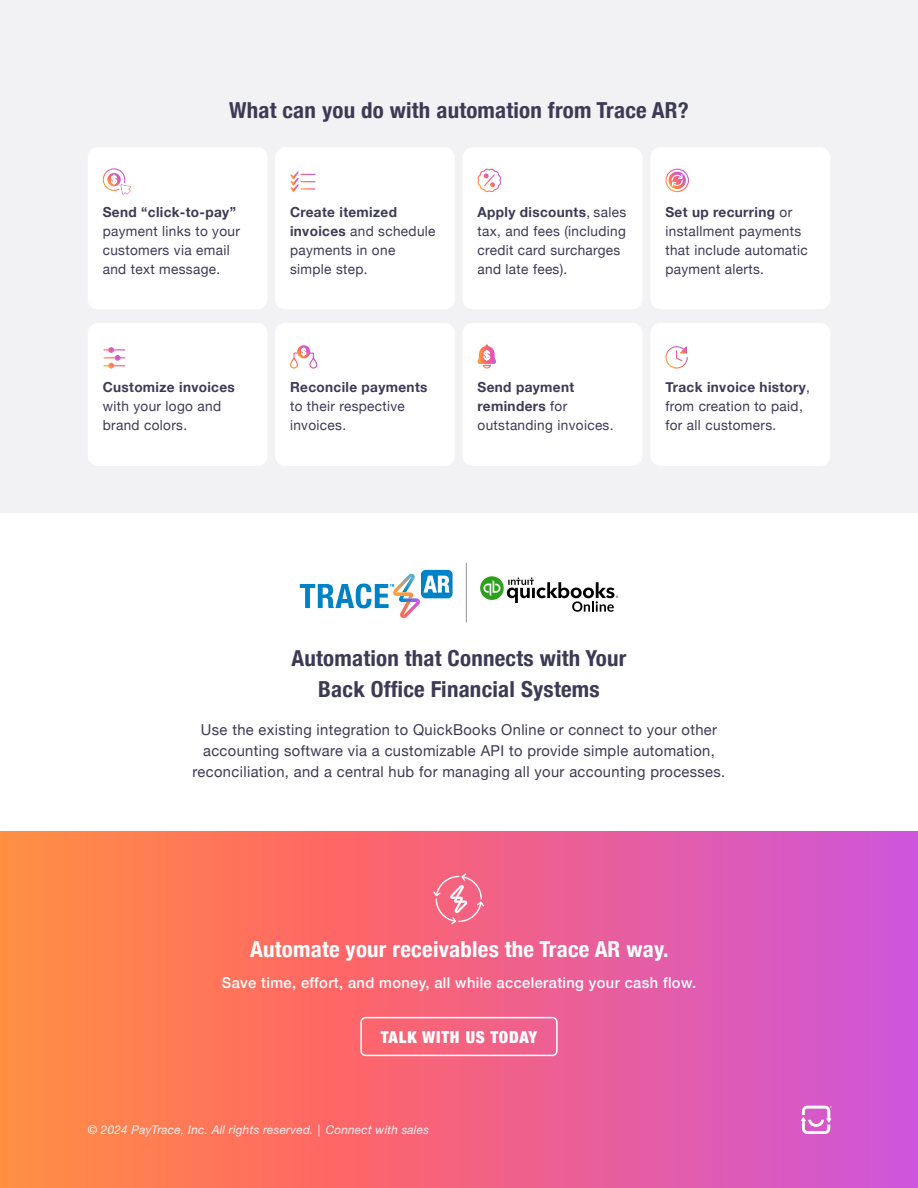
<style>
.page{position:relative;width:918px;height:1188px;background:#fff}
.page>*{position:absolute;margin:0;border:0;box-sizing:border-box;transform-origin:0 0}
.t1{font:700 condensed 22.05px/30px "Helvetica Neue";letter-spacing:.01em;color:#3c3a55;text-align:center;scale:1.04 1}
.t2{font:700 condensed 22.05px "Helvetica Neue";letter-spacing:.01em;color:#fff;scale:1.04 1}
.t3{font:900 condensed 16.5px "Helvetica Neue";letter-spacing:.05em;color:#fff}
.t4{font:15px/21.3px "Helvetica Neue";letter-spacing:.025em;color:#3c3a55;text-align:center}
.t5{font:500 15px "Helvetica Neue";letter-spacing:.025em;color:#fff}
.t6{font:13.8px/19px "Helvetica Neue";letter-spacing:.025em;color:#3c3a55}
.t7{font:700 13.8px "Helvetica Neue";letter-spacing:.025em;color:#3c3a55}
.t8{font:italic 12.15px "Helvetica Neue LT Pro";letter-spacing:.02em;color:#f2f2f4}
.s1{font-weight:700}
</style>
<div class="page">
<div style="left:0;top:0;width:918px;height:513px;background:#f2f2f4"></div>
<div style="left:0;top:831px;width:918px;height:357px;background:linear-gradient(to right,#ff8335,#d44ed5)"></div>
<div style="left:88px;top:147px;width:180px;height:162px;background:#fff;border-radius:10px"></div>
<div style="left:88px;top:323px;width:180px;height:143px;background:#fff;border-radius:10px"></div>
<div style="left:275px;top:147px;width:180px;height:162px;background:#fff;border-radius:10px"></div>
<div style="left:463px;top:147px;width:179px;height:162px;background:#fff;border-radius:10px"></div>
<div style="left:275px;top:323px;width:180px;height:143px;background:#fff;border-radius:10px"></div>
<div style="left:650px;top:147px;width:180px;height:162px;background:#fff;border-radius:10px"></div>
<div style="left:463px;top:323px;width:179px;height:143px;background:#fff;border-radius:10px"></div>
<div style="left:650px;top:323px;width:180px;height:143px;background:#fff;border-radius:10px"></div>
<svg style="left:801px;top:1106px;width:31px;height:28px"></svg>
<svg style="left:103px;top:168px;width:28px;height:27px"></svg>
<svg style="left:290px;top:171px;width:25px;height:21px"></svg>
<svg style="left:478px;top:169px;width:23px;height:23px"></svg>
<svg style="left:669px;top:172px;width:17px;height:17px"></svg>
<div style="left:665px;top:169px;width:24px;height:23px;border:1px solid #fff;border-radius:50%"></div>
<svg style="left:671px;top:174px;width:12px;height:13px"></svg>
<svg style="left:433px;top:873px;width:52px;height:51px;background:#f57991"></svg>
<svg style="left:104px;top:347px;width:21px;height:22px"></svg>
<svg style="left:290px;top:345px;width:27px;height:24px"></svg>
<svg style="left:478px;top:344px;width:18px;height:25px"></svg>
<svg style="left:300px;top:570px;width:153px;height:48px"></svg>
<hr style="left:466px;top:563px;width:1px;height:59px;background:#96919b">
<svg style="left:480px;top:576px;width:24px;height:24px"></svg>
<svg style="left:483px;top:580px;width:17px;height:16px"></svg>
<svg style="left:507px;top:577px;width:111px;height:35px"></svg>
<svg style="left:665px;top:346px;width:23px;height:23px"></svg>
<div style="left:360px;top:1017px;width:198px;height:39px;border:2px solid #fff;border-radius:4px"></div>
<h1 class="t1" style="left:229px;top:93px;width:444px">What can you do with automation from Trace AR?</h1>
<p class="t7" style="left:103px;top:201px;width:135px">Send “click-to-pay”</p>
<p class="t6" style="left:103px;top:222px;width:139px">payment links to your customers via email and text message.</p>
<p class="t7" style="left:103px;top:376px;width:134px">Customize invoices</p>
<p class="t6" style="left:103px;top:397px;width:120px">with your logo and brand colors.</p>
<p class="t6" style="left:290px;top:203px;width:147px"><span class="s1">Create itemized invoices</span> and schedule payments in one simple step.</p>
<p class="t6" style="left:478px;top:203px;width:150px"><span class="s1">Apply discounts</span>, sales tax, and fees (including credit card surcharges and late fees).</p>
<p class="t6" style="left:665px;top:203px;width:144px"><span class="s1">Set up recurring</span> or installment payments that include automatic payment alerts.</p>
<p class="t7" style="left:290px;top:376px;width:139px">Reconcile payments</p>
<p class="t6" style="left:290px;top:397px;width:116px">to their respective invoices.</p>
<p class="t6" style="left:478px;top:378px;width:138px"><span class="s1">Send payment reminders</span> for outstanding invoices.</p>
<p class="t6" style="left:665px;top:378px;width:146px"><span class="s1">Track invoice history</span>, from creation to paid, for all customers.</p>
<h1 class="t1" style="left:292px;top:642px;width:324px">Automation that Connects with Your<br>Back Office Financial Systems</h1>
<p class="t4" style="left:193px;top:720px;width:534px">Use the existing integration to QuickBooks Online or connect to your other accounting software via a customizable API to provide simple automation, reconciliation, and a central hub for managing all your accounting processes.</p>
<h1 class="t2" style="left:250px;top:931px;width:404px">Automate your receivables the Trace AR way.</h1>
<p class="t5" style="left:222px;top:971px;width:476px">Save time, effort, and money, all while accelerating your cash flow.</p>
<p class="t3" style="left:381px;top:1024px;width:158px">TALK WITH US TODAY</p>
<p class="t8" style="left:88px;top:1122px;width:343px">©️ 2024 PayTrace, Inc. All rights reserved. | Connect with sales</p>
</div>
